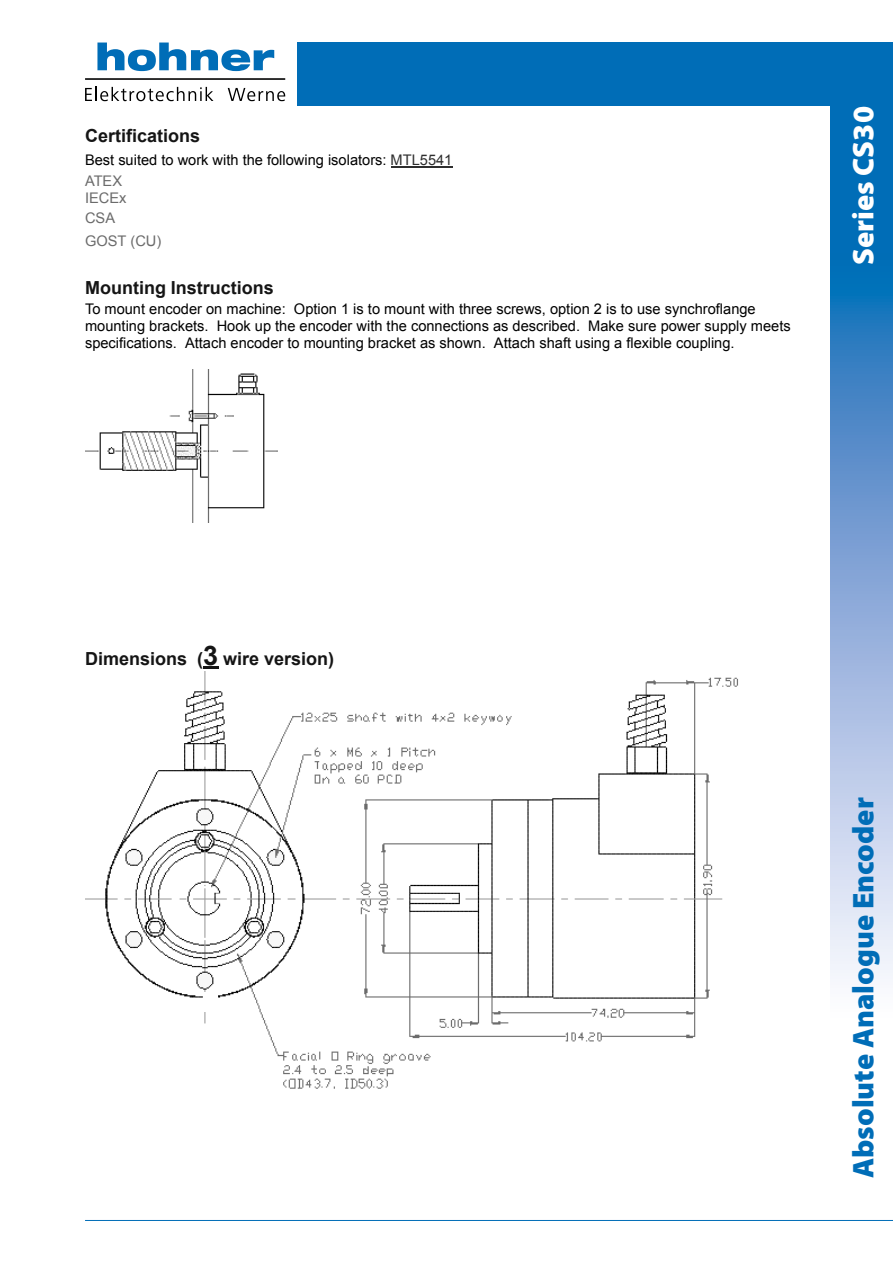
<style>
.page{position:relative;width:893px;height:1263px;background:#fff}
.page>*{position:absolute;margin:0;border:0;box-sizing:border-box;transform-origin:0 0}
.t1{font:900 30px "Myriad Pro";color:#006db7}
.t2{font:900 30px "Myriad Pro";color:#fff}
.t3{font:700 18px "Arial";color:#151515}
.t4{font:14.7px/17px "Arial";color:#000}
.t5{font:14.7px/20.2px "Arial";color:#6b6b6b}
.s1{color:#2e2e2e}
.s2{color:#6b6b6b}
.s3{font-size:27px}
</style>
<div class="page">
<div style="left:298px;top:43px;width:595px;height:63px;background:#006db7"></div>
<div style="left:830px;top:43px;width:63px;height:211px;background:#006db7"></div>
<svg style="left:830px;top:254px;width:63px;height:725px;background:#89aeda"></svg>
<hr style="left:85px;top:1220px;width:808px;height:1px;background:#006db7">
<svg style="left:97px;top:43px;width:177px;height:28px"></svg>
<svg style="left:85px;top:87px;width:128px;height:14px"></svg>
<svg style="left:228px;top:88px;width:57px;height:13px"></svg>
<hr style="left:85px;top:78px;width:200px;height:2px;background:#000">
<hr style="left:391px;top:167px;width:61px;height:1px;background:#2e2e2e">
<img style="left:85px;top:369px;width:193px;height:153px">
<svg style="left:203px;top:667px;width:15px;height:2px"></svg>
<img style="left:85px;top:671px;width:653px;height:418px">
<div style="left:203px;top:992px;width:15px;height:19px;background:#fff"></div>
<p class="t3" style="left:85px;top:124px;width:117px">Certifications</p>
<p class="t4" style="left:85px;top:150px;width:369px;line-height:20.2px">Best suited to work with the following isolators: <span class="s1">MTL5541<br></span><span class="s2">ATEX</span></p>
<p class="t5" style="left:85px;top:187px;width:43px">IECEx<br>CSA</p>
<p class="t5" style="left:85px;top:231px;width:78px">GOST (CU)</p>
<p class="t3" style="left:85px;top:275px;width:190px">Mounting Instructions</p>
<p class="t4" style="left:85px;top:300px;width:707px">To mount encoder on machine: Option 1 is to mount with three screws, option 2 is to use synchroflange mounting brackets. Hook up the encoder with the connections as described. Make sure power supply meets specifications. Attach encoder to mounting bracket as shown. Attach shaft using a flexible coupling.</p>
<h1 class="t2" style="left:843px;top:265px;width:160px;rotate:-90deg">Series CS30</h1>
<p class="t3" style="left:85px;top:646px;width:251px">Dimensions (<span class="s3">3</span> wire version)</p>
<h1 class="t1" style="left:843px;top:1178px;width:382px;rotate:-90deg">Absolute Analogue Encoder</h1>
</div>
